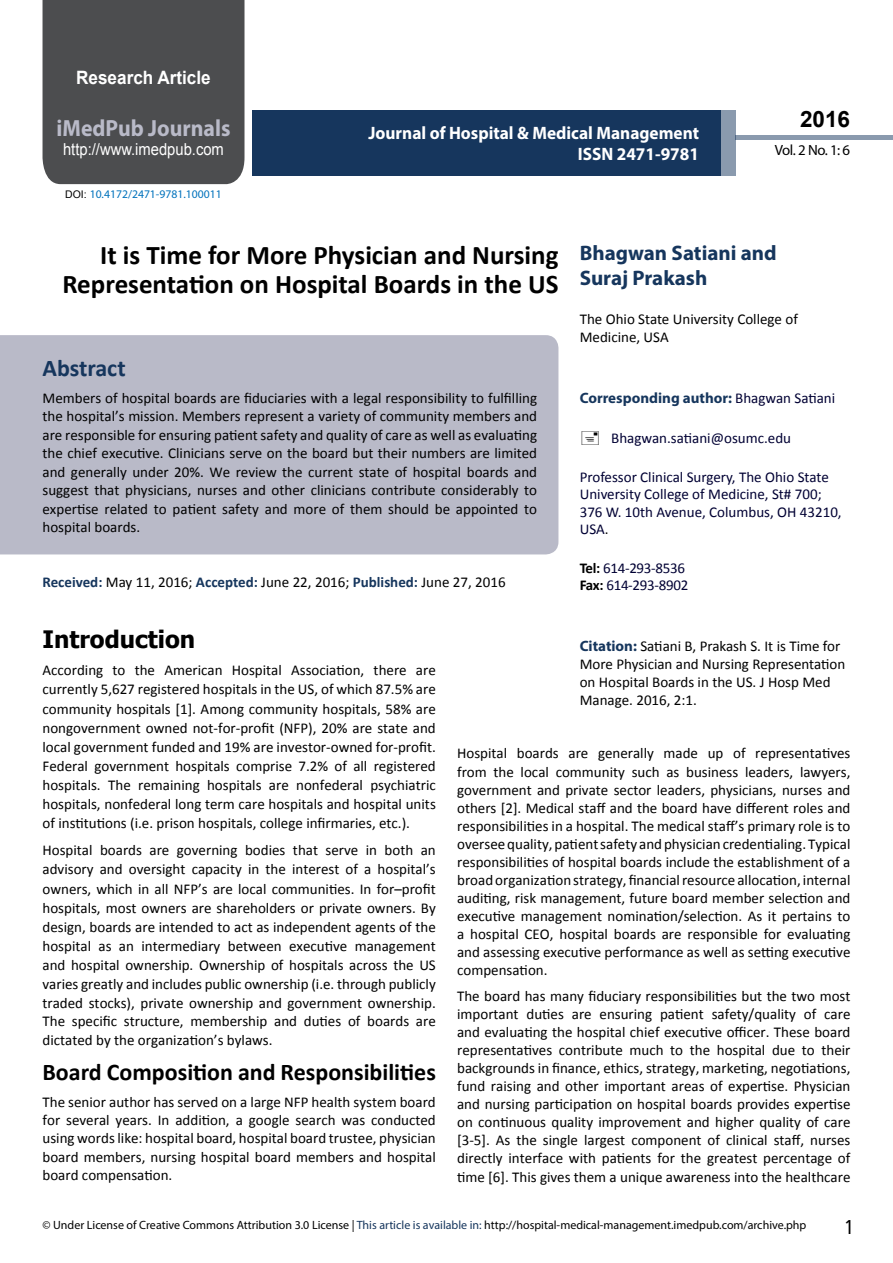
<style>
.page{position:relative;width:893px;height:1263px;background:#fff}
.page>*{position:absolute;margin:0;border:0;box-sizing:border-box;transform-origin:0 0}
.t1{font:700 27px/29.2px "Calibri";color:#000;text-align:right}
.t2{font:25.5px "Tunga";color:#000}
.t3{font:700 24px "Calibri";color:#000}
.t4{font:700 24px "Tahoma";color:#000}
.t5{font:700 24px "Calibri";color:#16365d}
.t6{font:700 23.4px "Myriad Pro";color:#b9bac8;scale:.93 1}
.t7{font:700 22.5px "Arial";color:#000}
.t8{font:700 21px/25.2px "Myriad Pro";color:#16365d}
.t9{font:700 18.45px "Arial";color:#fff;scale:.93 1}
.t10{font:700 18px/21.6px "Myriad Pro";color:#fff;text-align:right;scale:.96 1}
.t11{font:16.5px "Arial";color:#fff;scale:.89 1}
.t12{font:15px/18px "Calibri";color:#000;text-align:justify}
.t13{font:15px/17.4px "Calibri";color:#003}
.t14{font:700 15px "Myriad Pro";color:#16365d}
.t15{font:15px/17.4px "Calibri";letter-spacing:-.02em;color:#003}
.t16{font:14.85px "Myriad Pro";color:#000}
.t17{font:12px "Myriad Pro";color:#000}
.t18{font:11.7px "Myriad Pro";color:#0072bc}
.s1{font-family:"Arial";font-size:10.5px;color:#000}
.s2{font-weight:700;color:#16365d}
.s3{font-family:"Calibri";font-weight:400;color:#003}
.s4{color:#000}
.s5{font-weight:700;color:#000}
.s6{font-family:"Myriad Pro";font-weight:700;color:#16365d}
.s7{color:#16365d}
</style>
<div class="page">
<div style="left:252px;top:110px;width:469px;height:66px;background:#16365d"></div>
<div style="left:720px;top:110px;width:16px;height:66px;background:#8a9aae"></div>
<div style="left:43px;top:0;width:201px;height:184px;background:#4c4d4f"></div>
<div style="left:736px;top:135px;width:157px;height:5px;background:#8a9aae"></div>
<div style="left:0;top:335px;width:558px;height:219px;background:#b9bac8"></div>
<p class="t9" style="left:76px;top:65px;width:146px">Research Article</p>
<h3 class="t6" style="left:57px;top:113px;width:188px">iMedPub Journals</h3>
<p class="t11" style="left:63px;top:138px;width:182px">http://www.imedpub.com</p>
<p class="t18" style="left:65px;top:187px;width:158px"><span class="s1">DOI:</span> 10.4172/2471-9781.100011</p>
<p class="t10" style="left:368px;top:121px;width:346px">Journal of Hospital &amp; Medical Management<br>ISSN 2471-9781</p>
<h3 class="t7" style="left:800px;top:104px;width:52px">2016</h3>
<p class="t16" style="left:775px;top:141px;width:77px">Vol. 2 No. 1: 6</p>
<h1 class="t1" style="left:62px;top:241px;width:497px">It is Time for More Physician and Nursing<br>Representation on Hospital Boards in the US</h1>
<h3 class="t5" style="left:43px;top:353px;width:85px">Abstract</h3>
<p class="t12" style="left:43px;top:389px;width:496px;line-height:18.5px">Members of hospital boards are fiduciaries with a legal responsibility to fulfilling the hospital’s mission. Members represent a variety of community members and are responsible for ensuring patient safety and quality of care as well as evaluating the chief executive. Clinicians serve on the board but their numbers are limited and generally under 20%. We review the current state of hospital boards and suggest that physicians, nurses and other clinicians contribute considerably to expertise related to patient safety and more of them should be appointed to hospital boards.</p>
<p class="t12" style="left:43px;top:573px;width:465px"><span class="s2">Received:</span> May 11, 2016; <span class="s2">Accepted:</span> June 22, 2016; <span class="s2">Published:</span> June 27, 2016</p>
<h3 class="t8" style="left:580px;top:239px;width:198px">Bhagwan Satiani and<br>Suraj Prakash</h3>
<p class="t12" style="left:580px;top:310px;width:220px">The Ohio State University College of<br>Medicine, USA</p>
<p class="t14" style="left:580px;top:388px;width:257px">Corresponding author: <span class="s3">Bhagwan Satiani</span></p>
<p class="t13" style="left:611px;top:429px;width:181px">Bhagwan.satiani@osumc.edu</p>
<p class="t13" style="left:580px;top:468px;width:263px">Professor Clinical Surgery, The Ohio State<br>University College of Medicine, St# 700;<br>376 W. 10th Avenue, Columbus, OH 43210,<br>USA<span class="s4">.</span></p>
<p class="t15" style="left:580px;top:559px;width:110px"><span class="s5">Tel:</span> 614-293-8536<br><span class="s5">Fax:</span> 614-293-8902</p>
<h3 class="t4" style="left:43px;top:622px;width:154px">Introduction</h3>
<p class="t12" style="left:43px;top:661px;width:395px;line-height:19px">According to the American Hospital Association, there are currently 5,627 registered hospitals in the US, of which 87.5% are community hospitals [1]. Among community hospitals, 58% are nongovernment owned not-for-profit (NFP), 20% are state and local government funded and 19% are investor-owned for-profit.<br>Federal government hospitals comprise 7.2% of all registered hospitals. The remaining hospitals are nonfederal psychiatric hospitals, nonfederal long term care hospitals and hospital units of institutions (i.e. prison hospitals, college infirmaries, etc.).</p>
<p class="t12" style="left:43px;top:841px;width:395px;line-height:18.9px">Hospital boards are governing bodies that serve in both an advisory and oversight capacity in the interest of a hospital’s owners, which in all NFP’s are local communities. In for–profit hospitals, most owners are shareholders or private owners. By design, boards are intended to act as independent agents of the hospital as an intermediary between executive management and hospital ownership. Ownership of hospitals across the US varies greatly and includes public ownership (i.e. through publicly traded stocks), private ownership and government ownership.<br>The specific structure, membership and duties of boards are dictated by the organization’s bylaws.</p>
<h3 class="t3" style="left:43px;top:1056px;width:395px">Board Composition and Responsibilities</h3>
<p class="t12" style="left:43px;top:1092px;width:395px">The senior author has served on a large NFP health system board for several years. In addition, a google search was conducted using words like: hospital board, hospital board trustee, physician board members, nursing hospital board members and hospital board compensation.</p>
<p class="t12" style="left:580px;top:637px;width:267px;text-align:left"><span class="s6">Citation:</span> Satiani B, Prakash S. It is Time for More Physician and Nursing Representation on Hospital Boards in the US. J Hosp Med Manage. 2016, 2:1.</p>
<p class="t12" style="left:457px;top:744px;width:395px">Hospital boards are generally made up of representatives from the local community such as business leaders, lawyers, government and private sector leaders, physicians, nurses and others [2]. Medical staff and the board have different roles and responsibilities in a hospital. The medical staff’s primary role is to oversee quality, patient safety and physician credentialing. Typical responsibilities of hospital boards include the establishment of a broad organization strategy, financial resource allocation, internal auditing, risk management, future board member selection and executive management nomination/selection. As it pertains to a hospital CEO, hospital boards are responsible for evaluating and assessing executive performance as well as setting executive compensation.</p>
<p class="t12" style="left:457px;top:987px;width:395px">The board has many fiduciary responsibilities but the two most important duties are ensuring patient safety/quality of care and evaluating the hospital chief executive officer. These board representatives contribute much to the hospital due to their backgrounds in finance, ethics, strategy, marketing, negotiations, fund raising and other important areas of expertise. Physician and nursing participation on hospital boards provides expertise on continuous quality improvement and higher quality of care [3-5]. As the single largest component of clinical staff, nurses directly interface with patients for the greatest percentage of time [6]. This gives them a unique awareness into the healthcare</p>
<p class="t17" style="left:43px;top:1218px;width:765px">© Under License of Creative Commons Attribution 3.0 License | <span class="s7">This article is available in:</span> http://hospital-medical-management.imedpub.com/archive.php</p>
<h2 class="t2" style="left:845px;top:1210px;width:9px">1</h2>
</div>
